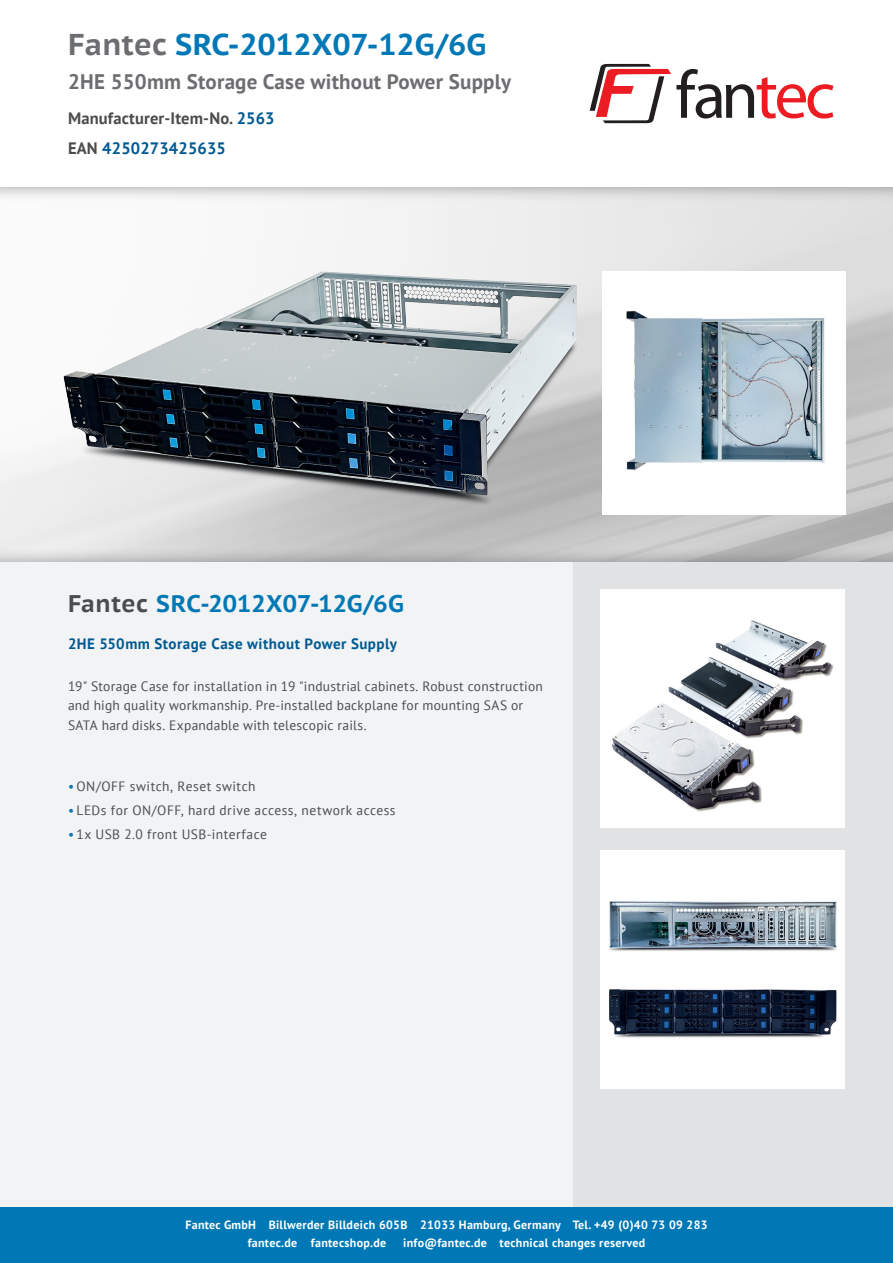
<style>
.page{position:relative;width:893px;height:1263px;background:#fff}
.page>*{position:absolute;margin:0;border:0;box-sizing:border-box;transform-origin:0 0}
.t1{font:700 30px "PT Sans Caption";letter-spacing:.01em;color:#0078b6}
.Überschrift{font:700 24px "PT Sans Caption";letter-spacing:.01em;color:#0078b6}
.t2{font:700 21px "PT Sans";letter-spacing:.01em;color:#6c6d70}
.t3{font:700 16.5px/30px "PT Sans";letter-spacing:.01em;color:#4b4c4d}
.Kurzbeschreibung___D{font:700 15px "PT Sans";letter-spacing:.03em;color:#005992}
.Fließtext_DE{font:13.5px/19.5px "PT Sans";letter-spacing:.025em;color:#4b4c4d}
.t4{font:700 12px/18px "PT Sans";letter-spacing:.025em;color:#fff}
.s1{color:#6c6d70}
.s2{color:#005992}
.s3{color:#4b4c4d}
.s4{color:#0078b6}
</style>
<div class="page">
<div style="left:573px;top:187px;width:320px;height:1076px;background:#e1e2e4"></div>
<div style="left:0;top:187px;width:573px;height:1076px;background:#f2f3f4"></div>
<div style="left:0;top:1208px;width:893px;height:55px;background:#0078b6"></div>
<div style="left:0;top:186px;width:893px;height:377px;background:#231f20;opacity:.5"></div>
<svg style="left:590px;top:64px;width:243px;height:59px"></svg>
<img style="left:600px;top:850px;width:244px;height:239px">
<img style="left:601px;top:589px;width:244px;height:238px">
<img style="left:64px;top:267px;width:523px;height:238px">
<div style="left:603px;top:271px;width:243px;height:244px;background:#fff"></div>
<img style="left:626px;top:310px;width:199px;height:160px">
<h1 class="t1" style="left:68px;top:25px;width:420px"><span class="s1">Fantec</span> SRC-2012X07-12G/6G</h1>
<h3 class="t2" style="left:68px;top:68px;width:445px">2HE 550mm Storage Case without Power Supply</h3>
<p class="t3" style="left:68px;top:102px;width:208px">Manufacturer-Item-No. <span class="s2">2563<br></span>EAN <span class="s2">4250273425635</span></p>
<p class="Überschrift" style="left:68px;top:588px;width:338px"><span class="s3">Fantec</span> SRC-2012X07-12G/6G</p>
<p class="Kurzbeschreibung___D" style="left:68px;top:634px;width:330px">2HE 550mm Storage Case without Power Supply</p>
<p class="Fließtext_DE" style="left:68px;top:676px;width:476px">19" Storage Case for installation in 19 "industrial cabinets. Robust construction and high quality workmanship. Pre-installed backplane for mounting SAS or<br>SATA hard disks. Expandable with telescopic rails.</p>
<p class="Fließtext_DE" style="left:68px;top:776px;width:189px"><span class="s4">•</span> ON/OFF switch, Reset switch</p>
<p class="Fließtext_DE" style="left:68px;top:800px;width:329px"><span class="s4">•</span> LEDs for ON/OFF, hard drive access, network access</p>
<p class="Fließtext_DE" style="left:68px;top:824px;width:200px"><span class="s4">•</span> 1x USB 2.0 front USB-interface</p>
<p class="t4" style="left:248px;top:1216px;width:461px;text-indent:-62px">Fantec GmbH Billwerder Billdeich 605B 21033 Hamburg, Germany Tel. +49 (0)40 73 09 283 fantec.de fantecshop.de</p>
<p class="t4" style="left:403px;top:1234px;width:244px">info@fantec.de technical changes reserved</p>
</div>
